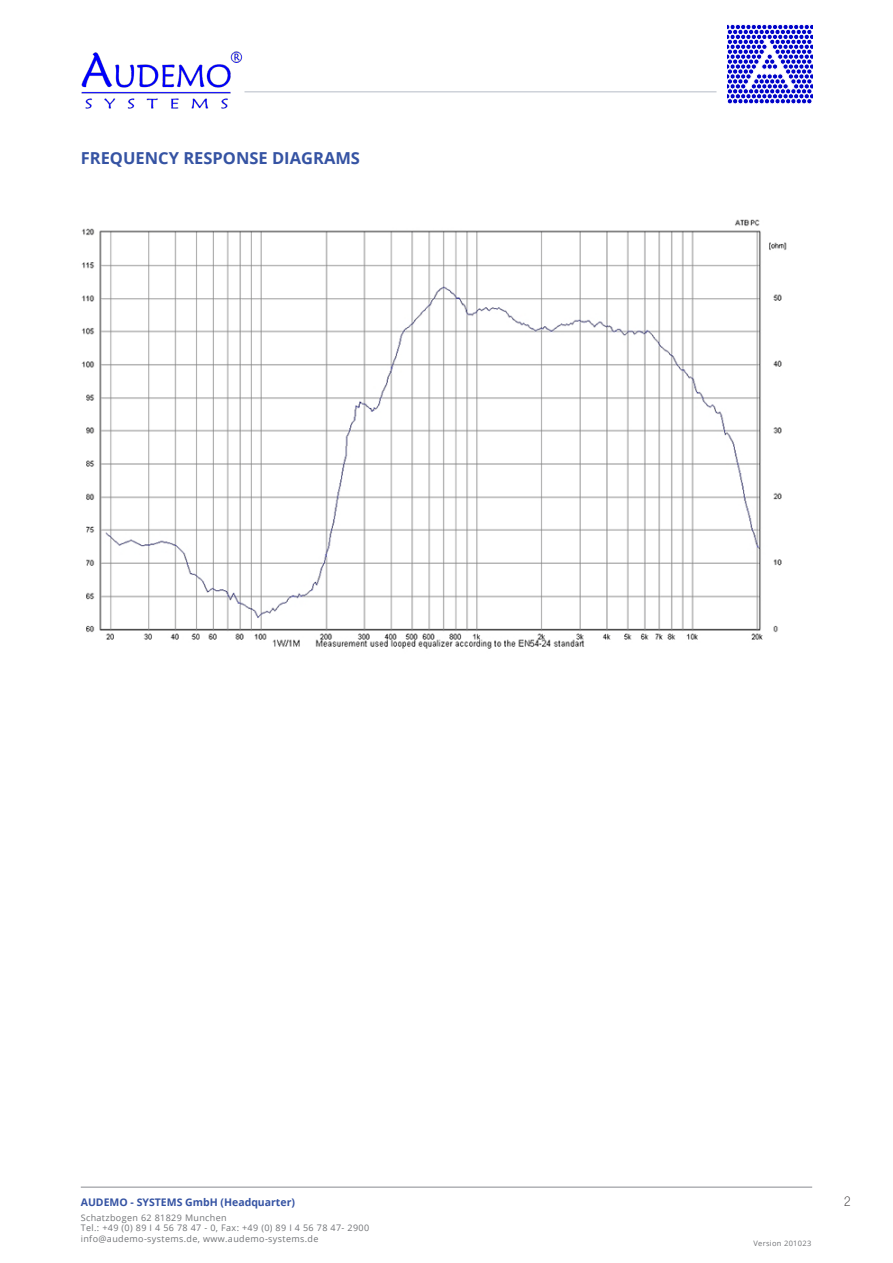
<style>
.page{position:relative;width:893px;height:1263px;background:#fff}
.page>*{position:absolute;margin:0;border:0;box-sizing:border-box;transform-origin:0 0}
.t1{font:700 16.5px "Open Sans";color:#3553a3}
.t2{font:100 condensed 13.5px "Helvetica Neue";color:#231f20}
.t3{font:700 10.5px "Open Sans";color:#3553a3}
.t4{font:9px/10.5px "Open Sans";letter-spacing:.04em;color:#727477}
.t5{font:7.5px "Open Sans";letter-spacing:.04em;color:#727477}
</style>
<div class="page">
<hr style="left:81px;top:1186px;width:731px;height:2px;background:#b0b1b5">
<hr style="left:244px;top:91px;width:472px;height:1px;background:#bec3cd">
<img style="left:81px;top:51px;width:166px;height:58px">
<svg style="left:727px;top:24px;width:85px;height:80px"></svg>
<img style="left:81px;top:219px;width:706px;height:430px">
<p class="t1" style="left:81px;top:147px;width:281px">FREQUENCY RESPONSE DIAGRAMS</p>
<p class="t3" style="left:81px;top:1194px;width:216px">AUDEMO - SYSTEMS GmbH (Headquarter)</p>
<h2 class="t2" style="left:844px;top:1194px;width:8px">2</h2>
<p class="t4" style="left:81px;top:1212px;width:290px">Schatzbogen 62 81829 Munchen<br>Tel.: +49 (0) 89 I 4 56 78 47 - 0, Fax: +49 (0) 89 I 4 56 78 47- 2900 info@audemo-systems.de, www.audemo-systems.de</p>
<p class="t5" style="left:753px;top:1238px;width:59px">Version 201023</p>
</div>
